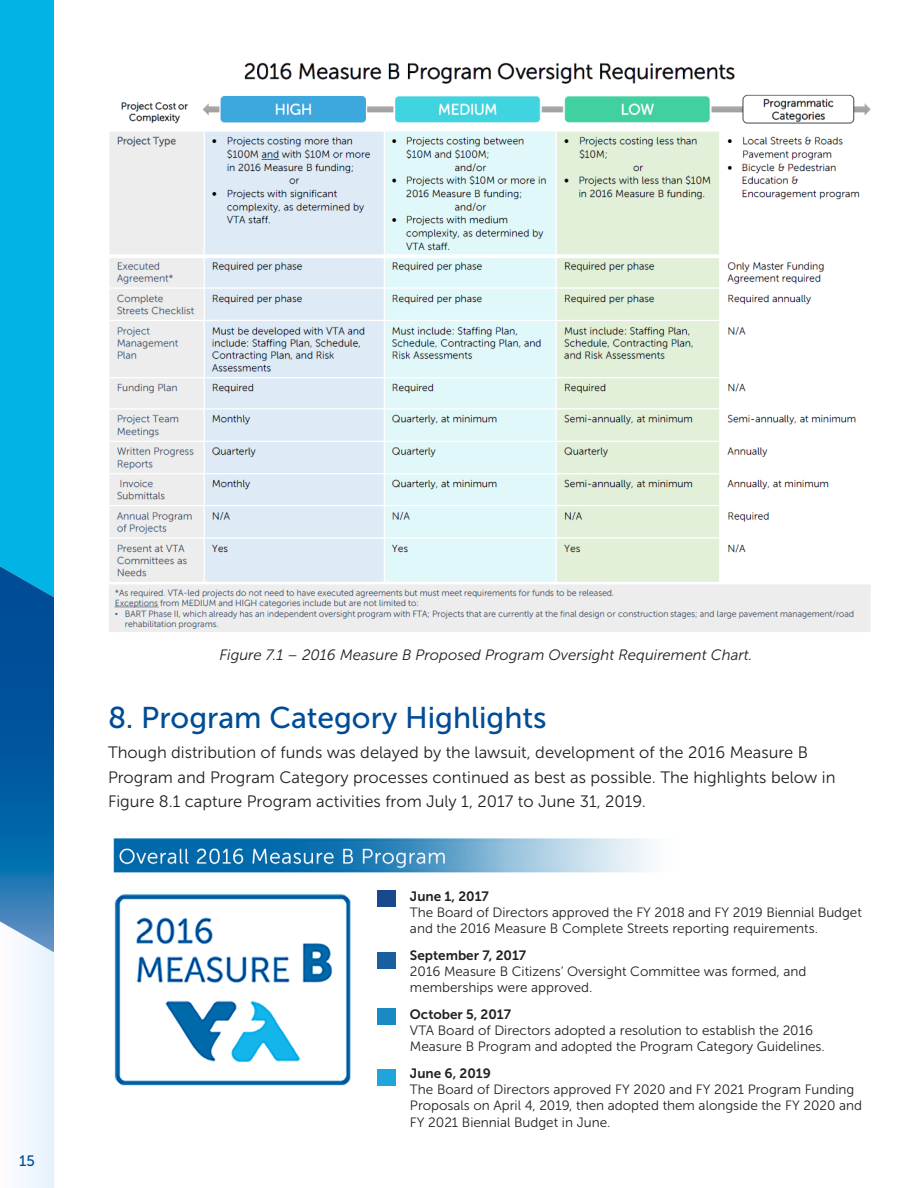
<style>
.page{position:relative;width:918px;height:1188px;background:#fff}
.page>*{position:absolute;margin:0;border:0;box-sizing:border-box;transform-origin:0 0}
.t1{font:30px "Museo Sans 500";color:#004c97}
.t2{font:16.5px/24.8px "Museo Sans 300";color:#231f20}
.t3{font:italic 15px "Museo Sans 300";color:#231f20}
.t4{font:15px "Museo Sans 500";color:#004c97}
.t5{font:13.5px/16.2px "Museo Sans 300";color:#231f20}
.t6{font:13.5px "Museo Sans 700";color:#231f20}
</style>
<div class="page">
<div style="left:0;top:0;width:54px;height:1188px;background:#f1f7fd"></div>
<svg style="left:0;top:0;width:54px;height:952px"></svg>
<img style="left:113px;top:838px;width:540px;height:248px">
<div style="left:366px;top:875px;width:496px;height:262px;background:#fff"></div>
<div style="left:378px;top:1070px;width:18px;height:16px;background:#1da5dc"></div>
<div style="left:378px;top:1008px;width:18px;height:16px;background:#1a8ac5"></div>
<div style="left:378px;top:953px;width:18px;height:16px;background:#195e9f"></div>
<div style="left:378px;top:891px;width:18px;height:16px;background:#1a488c"></div>
<img style="left:109px;top:62px;width:762px;height:570px">
<p class="t4" style="left:19px;top:1153px;width:17px">15</p>
<p class="t3" style="left:219px;top:647px;width:535px">Figure 7.1 – 2016 Measure B Proposed Program Oversight Requirement Chart.</p>
<p class="t1" style="left:108px;top:701px;width:440px">8. Program Category Highlights</p>
<p class="t2" style="left:108px;top:740px;width:729px">Though distribution of funds was delayed by the lawsuit, development of the 2016 Measure B<br>Program and Program Category processes continued as best as possible. The highlights below in<br>Figure 8.1 capture Program activities from July 1, 2017 to June 31, 2019.</p>
<p class="t6" style="left:410px;top:888px;width:80px">June 1, 2017</p>
<p class="t5" style="left:410px;top:904px;width:453px">The Board of Directors approved the FY 2018 and FY 2019 Biennial Budget and the 2016 Measure B Complete Streets reporting requirements.</p>
<p class="t6" style="left:410px;top:948px;width:118px">September 7, 2017</p>
<p class="t5" style="left:410px;top:963px;width:398px">2016 Measure B Citizens’ Oversight Committee was formed, and memberships were approved.</p>
<p class="t6" style="left:410px;top:1007px;width:103px">October 5, 2017</p>
<p class="t5" style="left:410px;top:1022px;width:416px">VTA Board of Directors adopted a resolution to establish the 2016<br>Measure B Program and adopted the Program Category Guidelines.</p>
<p class="t6" style="left:410px;top:1066px;width:82px">June 6, 2019</p>
<p class="t5" style="left:410px;top:1082px;width:454px">The Board of Directors approved FY 2020 and FY 2021 Program Funding<br>Proposals on April 4, 2019, then adopted them alongside the FY 2020 and<br>FY 2021 Biennial Budget in June.</p>
</div>
